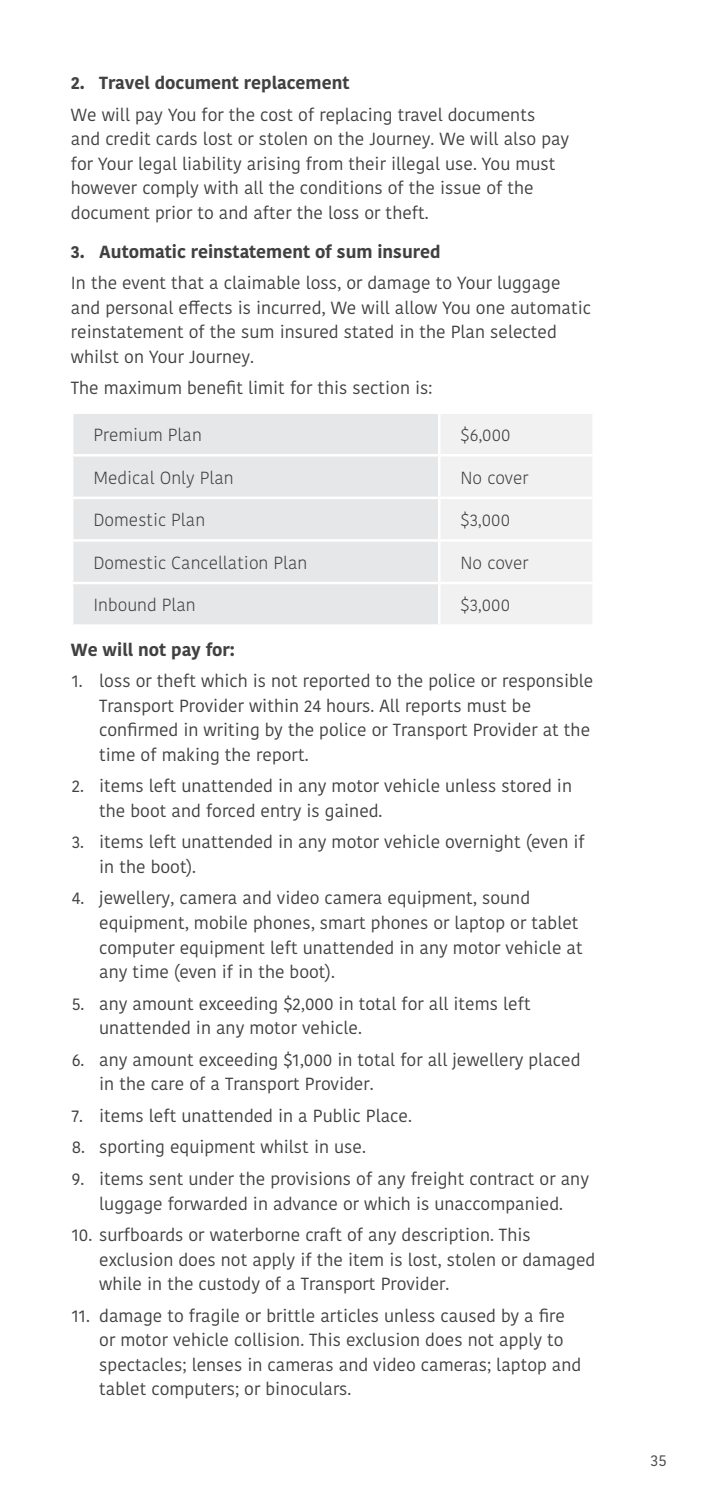
<style>
.page{position:relative;width:702px;height:1489px;background:#fff}
.page>*{position:absolute;margin:0;border:0;box-sizing:border-box;transform-origin:0 0}
.t1{font:17.5px/24.5px "Kohinoor Devanagari";color:#414042}
.t2{font:300 17.5px "Kohinoor Devanagari";color:#414042}
.t3{font:700 17.5px "Kohinoor Devanagari";color:#414042}
.t4{font:16.25px "Kohinoor Devanagari";color:#4d4d4f}
</style>
<div class="page">
<div style="left:73px;top:414px;width:365px;height:210px;background:#e6e7e8"></div>
<div style="left:441px;top:414px;width:151px;height:210px;background:#f1f1f2"></div>
<hr style="left:71px;top:454px;width:368px;height:2px;background:#fff">
<hr style="left:439px;top:454px;width:156px;height:2px;background:#fff">
<hr style="left:71px;top:496px;width:368px;height:3px;background:#fff">
<hr style="left:439px;top:496px;width:156px;height:3px;background:#fff">
<hr style="left:71px;top:539px;width:368px;height:2px;background:#fff">
<hr style="left:439px;top:539px;width:156px;height:2px;background:#fff">
<hr style="left:71px;top:581px;width:368px;height:3px;background:#fff">
<hr style="left:439px;top:581px;width:156px;height:3px;background:#fff">
<p class="t3" style="left:71px;top:73px;width:280px">2. Travel document replacement</p>
<p class="t1" style="left:71px;top:103px;width:500px">We will pay You for the cost of replacing travel documents<br>and credit cards lost or stolen on the Journey. We will also pay for Your legal liability arising from their illegal use. You must however comply with all the conditions of the issue of the document prior to and after the loss or theft.</p>
<p class="t3" style="left:71px;top:241px;width:371px">3. Automatic reinstatement of sum insured</p>
<p class="t1" style="left:71px;top:271px;width:521px">In the event that a claimable loss, or damage to Your luggage and personal effects is incurred, We will allow You one automatic reinstatement of the sum insured stated in the Plan selected whilst on Your Journey.</p>
<p class="t1" style="left:71px;top:376px;width:363px">The maximum benefit limit for this section is:</p>
<p class="t2" style="left:93px;top:425px;width:110px">Premium Plan</p>
<p class="t2" style="left:460px;top:425px;width:51px">$6,000</p>
<p class="t2" style="left:93px;top:467px;width:142px">Medical Only Plan</p>
<p class="t2" style="left:460px;top:467px;width:69px">No cover</p>
<p class="t2" style="left:93px;top:510px;width:113px">Domestic Plan</p>
<p class="t2" style="left:460px;top:510px;width:51px">$3,000</p>
<p class="t2" style="left:93px;top:552px;width:215px">Domestic Cancellation Plan</p>
<p class="t2" style="left:460px;top:552px;width:69px">No cover</p>
<p class="t2" style="left:93px;top:595px;width:104px">Inbound Plan</p>
<p class="t2" style="left:460px;top:595px;width:51px">$3,000</p>
<p class="t3" style="left:71px;top:639px;width:165px">We will not pay for:</p>
<p class="t1" style="left:99px;top:668px;width:495px;text-indent:-27px">1. loss or theft which is not reported to the police or responsible Transport Provider within 24 hours. All reports must be confirmed in writing by the police or Transport Provider at the time of making the report.</p>
<p class="t1" style="left:99px;top:774px;width:474px;text-indent:-27px">2. items left unattended in any motor vehicle unless stored in the boot and forced entry is gained.</p>
<p class="t1" style="left:99px;top:830px;width:487px;text-indent:-27px">3. items left unattended in any motor vehicle overnight (even if in the boot).</p>
<p class="t1" style="left:99px;top:886px;width:485px;text-indent:-27px">4. jewellery, camera and video camera equipment, sound equipment, mobile phones, smart phones or laptop or tablet computer equipment left unattended in any motor vehicle at any time (even if in the boot).</p>
<p class="t1" style="left:99px;top:991px;width:433px;text-indent:-27px">5. any amount exceeding $2,000 in total for all items left unattended in any motor vehicle.</p>
<p class="t1" style="left:99px;top:1047px;width:482px;text-indent:-27px">6. any amount exceeding $1,000 in total for all jewellery placed in the care of a Transport Provider.</p>
<p class="t1" style="left:72px;top:1103px;width:341px">7. items left unattended in a Public Place.</p>
<p class="t1" style="left:72px;top:1135px;width:295px">8. sporting equipment whilst in use.</p>
<p class="t1" style="left:72px;top:1166px;width:519px;text-align:center">9. items sent under the provisions of any freight contract or any luggage forwarded in advance or which is unaccompanied.</p>
<p class="t1" style="left:99px;top:1222px;width:497px;text-indent:-27px">10. surfboards or waterborne craft of any description. This exclusion does not apply if the item is lost, stolen or damaged while in the custody of a Transport Provider.</p>
<p class="t1" style="left:99px;top:1303px;width:483px;text-indent:-27px">11. damage to fragile or brittle articles unless caused by a fire or motor vehicle collision. This exclusion does not apply to spectacles; lenses in cameras and video cameras; laptop and tablet computers; or binoculars.</p>
<p class="t4" style="left:650px;top:1450px;width:17px">35</p>
</div>
